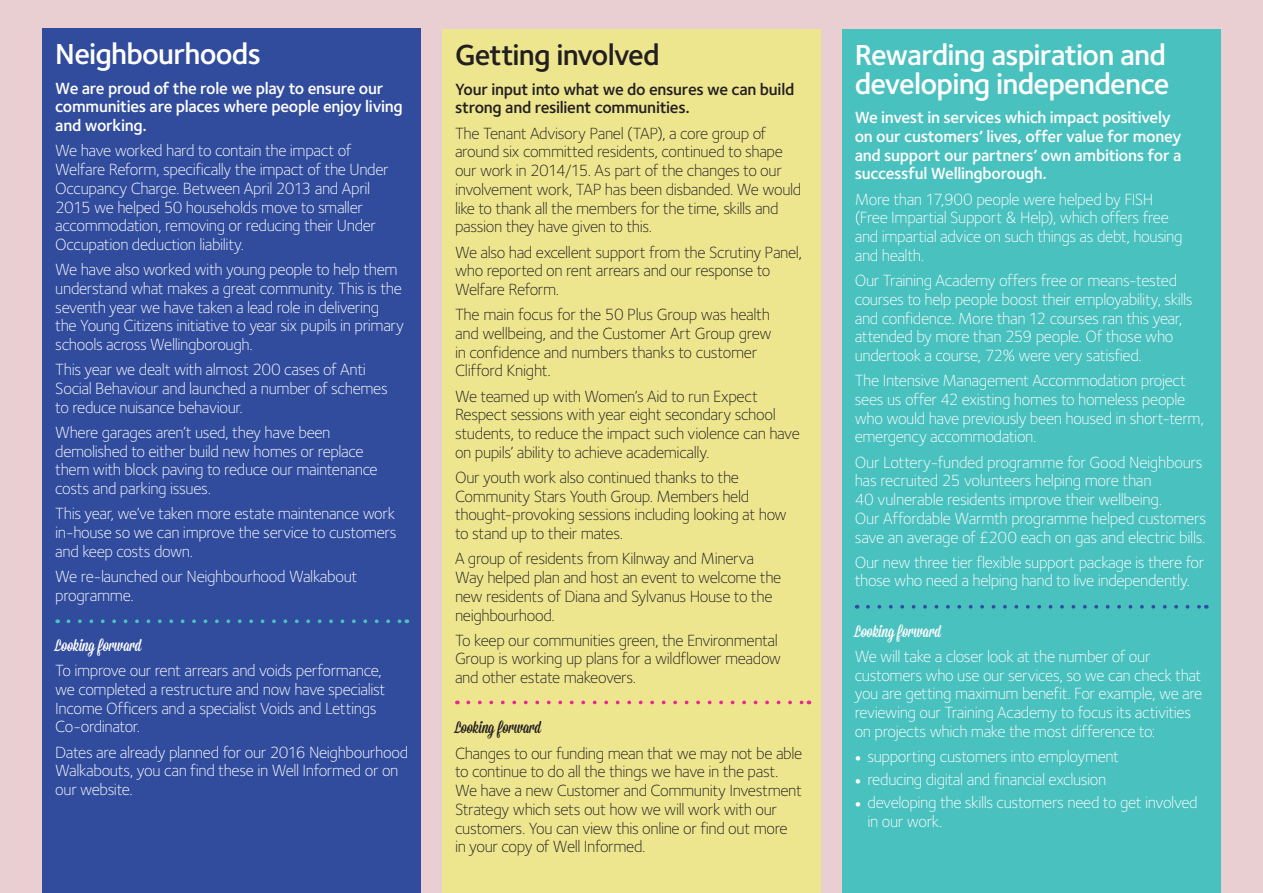
<style>
.page{position:relative;width:1263px;height:893px;background:#e9cfd2}
.page>*{position:absolute;margin:0;border:0;box-sizing:border-box;transform-origin:0 0}
.t1{font:600 30px/28.5px "Foundry Sterling";letter-spacing:-.025em;color:#fff}
.t2{font:600 30px "Foundry Sterling";letter-spacing:-.025em;color:#231f20}
.t3{font:300 16.8px/18.8px "Foundry Sterling";letter-spacing:-.02em;color:#fff}
.t4{font:300 16.8px/18.8px "Foundry Sterling";letter-spacing:-.02em;color:#231f20}
.t5{font:600 16.8px/18.8px "Foundry Sterling";letter-spacing:-.015em;color:#fff}
.t6{font:600 16.8px/18.8px "Foundry Sterling";letter-spacing:-.015em;color:#231f20}
.t7{font:16.8px "Mission Script";letter-spacing:-.01em;color:#fff}
.t8{font:16.8px "Mission Script";letter-spacing:-.01em;color:#231f20}
.s1{font-family:"Minion Pro";font-weight:400}
</style>
<div class="page">
<div style="left:43px;top:28px;width:378px;height:865px;background:#314c9d"></div>
<div style="left:442px;top:30px;width:379px;height:863px;background:#eee68f"></div>
<div style="left:842px;top:30px;width:378px;height:863px;background:#49c1bf"></div>
<svg style="left:868px;top:605px;width:332px;height:4px"></svg>
<svg style="left:468px;top:701px;width:341px;height:3px"></svg>
<svg style="left:68px;top:619px;width:339px;height:4px"></svg>
<h1 class="t1" style="left:55px;top:40px;width:207px">Neighbourhoods</h1>
<p class="t5" style="left:55px;top:78px;width:349px">We are proud of the role we play to ensure our communities are places where people enjoy living and working.</p>
<p class="t3" style="left:55px;top:141px;width:335px">We have worked hard to contain the impact of Welfare Reform, specifically the impact of the Under Occupancy Charge. Between April 2013 and April 2015 we helped 50 households move to smaller accommodation, removing or reducing their Under Occupation deduction liability.</p>
<p class="t3" style="left:55px;top:260px;width:350px">We have also worked with young people to help them understand what makes a great community. This is the seventh year we have taken a lead role in delivering the Young Citizens initiative to year six pupils in primary schools across Wellingborough.</p>
<p class="t3" style="left:55px;top:360px;width:334px">This year we dealt with almost 200 cases of Anti<br>Social Behaviour and launched a number of schemes to reduce nuisance behaviour.</p>
<p class="t3" style="left:55px;top:423px;width:324px">Where garages aren’t used, they have been demolished to either build new homes or replace them with block paving to reduce our maintenance costs and parking issues.</p>
<p class="t3" style="left:55px;top:504px;width:343px;text-align:justify">This year, we’ve taken more estate maintenance work in-house so we can improve the service to customers and keep costs down.</p>
<p class="t3" style="left:55px;top:567px;width:304px">We re-launched our Neighbourhood Walkabout programme.</p>
<p class="t7" style="left:55px;top:635px;width:88px">Looking forward</p>
<p class="t3" style="left:55px;top:661px;width:332px">To improve our rent arrears and voids performance, we completed a restructure and now have specialist Income Officers and a specialist Voids and Lettings Co-ordinator.</p>
<p class="t3" style="left:55px;top:742px;width:354px">Dates are already planned for our 2016 Neighbourhood<br>Walkabouts, you can find these in Well Informed or on our website.</p>
<h1 class="t2" style="left:455px;top:38px;width:206px">Getting involved</h1>
<p class="t6" style="left:455px;top:80px;width:341px">Your input into what we do ensures we can build strong and resilient communities.</p>
<p class="t4" style="left:455px;top:124px;width:348px">The Tenant Advisory Panel (TAP), a core group of around six committed residents, continued to shape our work in 2014/15. As part of the changes to our involvement work, TAP has been disbanded. We would like to thank all the members for the time, skills and passion they have given to this.</p>
<p class="t4" style="left:455px;top:242px;width:349px">We also had excellent support from the Scrutiny Panel, who reported on rent arrears and our response to<br>Welfare Reform.</p>
<p class="t4" style="left:455px;top:305px;width:318px">The main focus for the 50 Plus Group was health and wellbeing, and the Customer Art Group grew in confidence and numbers thanks to customer Clifford Knight.</p>
<p class="t4" style="left:455px;top:386px;width:346px">We teamed up with Women’s Aid to run Expect Respect sessions with year eight secondary school students, to reduce the impact such violence can have on pupils’ ability to achieve academically.</p>
<p class="t4" style="left:455px;top:468px;width:333px">Our youth work also continued thanks to the Community Stars Youth Group. Members held thought-provoking sessions including looking at how to stand up to their mates.</p>
<p class="t4" style="left:455px;top:549px;width:328px">A group of residents from Kilnway and Minerva Way helped plan and host an event to welcome the new residents of Diana and Sylvanus House to the neighbourhood.</p>
<p class="t4" style="left:455px;top:631px;width:328px">To keep our communities green, the Environmental<br>Group is working up plans for a wildflower meadow and other estate makeovers.</p>
<p class="t8" style="left:455px;top:718px;width:88px">Looking forward</p>
<p class="t4" style="left:455px;top:743px;width:349px">Changes to our funding mean that we may not be able to continue to do all the things we have in the past.<br>We have a new Customer and Community Investment Strategy which sets out how we will work with our customers. You can view this online or find out more in your copy of Well Informed.</p>
<h1 class="t1" style="left:855px;top:41px;width:316px">Rewarding aspiration and developing independence</h1>
<p class="t5" style="left:855px;top:108px;width:328px">We invest in services which impact positively on our customers’ lives, offer value for money and support our partners’ own ambitions for a successful Wellingborough.</p>
<p class="t3" style="left:855px;top:190px;width:329px">More than 17,900 people were helped by FISH (Free Impartial Support &amp; Help), which offers free and impartial advice on such things as debt, housing and health.</p>
<p class="t3" style="left:855px;top:271px;width:339px">Our Training Academy offers free or means-tested courses to help people boost their employability, skills and confidence. More than 12 courses ran this year, attended by more than 259 people. Of those who undertook a course, 72% were very satisfied.</p>
<p class="t3" style="left:855px;top:371px;width:351px">The Intensive Management Accommodation project sees us offer 42 existing homes to homeless people who would have previously been housed in short-term, emergency accommodation.</p>
<p class="t3" style="left:855px;top:452px;width:353px">Our Lottery-funded programme for Good Neighbours has recruited 25 volunteers helping more than<br>40 vulnerable residents improve their wellbeing.<br>Our Affordable Warmth programme helped customers save an average of £200 each on gas and electric bills.</p>
<p class="t3" style="left:855px;top:553px;width:351px">Our new three tier flexible support package is there for those who need a helping hand to live independently.</p>
<p class="t7" style="left:855px;top:621px;width:88px">Looking forward</p>
<p class="t3" style="left:855px;top:647px;width:349px">We will take a closer look at the number of our customers who use our services, so we can check that you are getting maximum benefit. For example, we are reviewing our Training Academy to focus its activities on projects which make the most difference to:</p>
<p class="t3" style="left:855px;top:747px;width:266px"><span class="s1">•</span> supporting customers into employment</p>
<p class="t3" style="left:855px;top:770px;width:253px"><span class="s1">•</span> reducing digital and financial exclusion</p>
<p class="t3" style="left:867px;top:793px;width:332px;text-indent:-13px"><span class="s1">•</span> developing the skills customers need to get involved in our work.</p>
</div>
